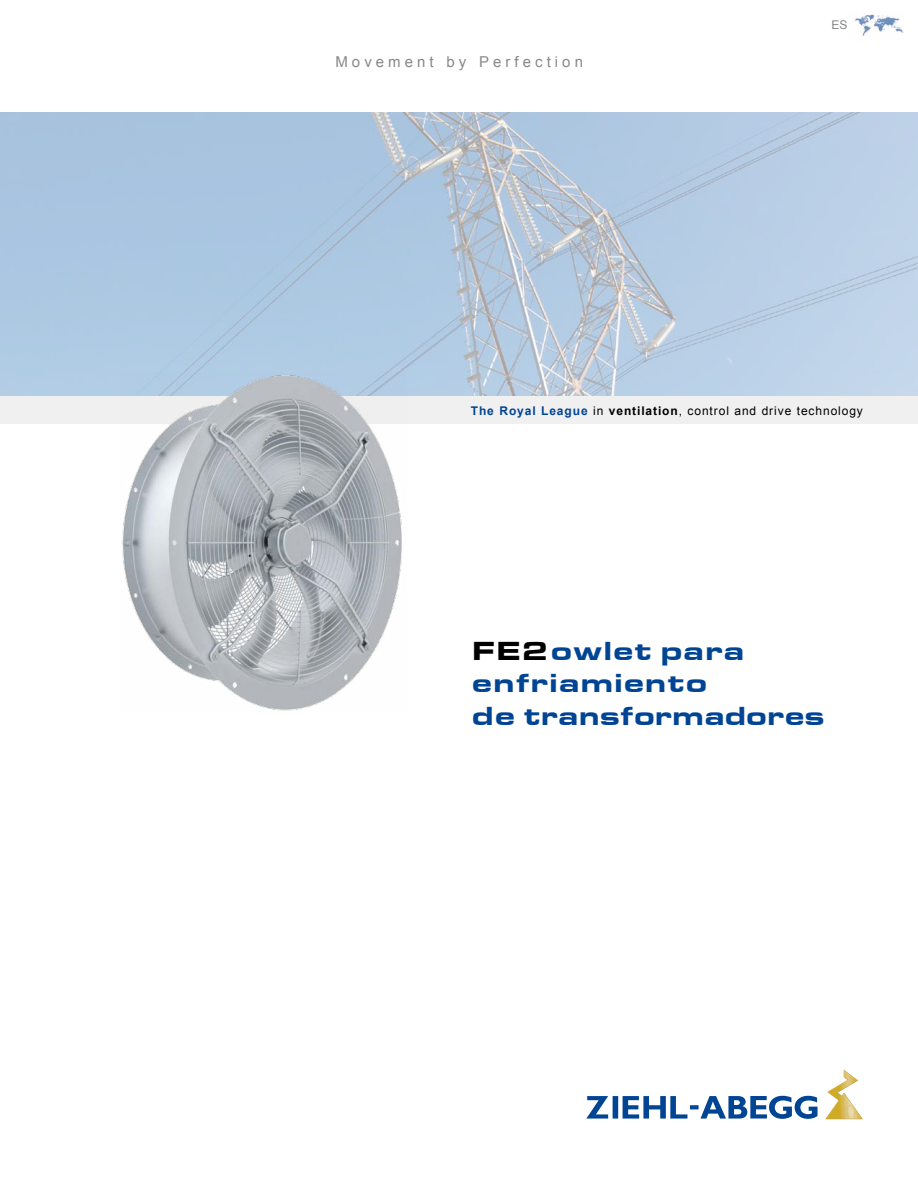
<style>
.page{position:relative;width:918px;height:1188px;background:#fff}
.page>*{position:absolute;margin:0;border:0;box-sizing:border-box;transform-origin:0 0}
.t1{font:900 27px/32.4px "Eurostile Ext";letter-spacing:.025em;color:#004494}
.t2{font:15px "Arial";letter-spacing:.27em;color:#87888a}
.t3{font:12px "Arial";letter-spacing:.075em;color:#000}
.t4{font:12px "Arial";color:#87888a}
.s1{font-weight:700;color:#004494}
.s2{font-weight:700}
.s3{color:#000}
</style>
<div class="page">
<img style="left:0;top:112px;width:918px;height:284px">
<img style="left:855px;top:14px;width:49px;height:22px">
<div style="left:0;top:396px;width:918px;height:28px;background:#f0f0f1"></div>
<svg style="left:586px;top:1096px;width:232px;height:23px"></svg>
<svg style="left:825px;top:1070px;width:38px;height:50px"></svg>
<img style="left:120px;top:373px;width:287px;height:338px">
<p class="t2" style="left:335px;top:52px;width:249px">Movement by Perfection</p>
<p class="t4" style="left:831px;top:17px;width:18px">ES</p>
<p class="t3" style="left:471px;top:402px;width:394px"><span class="s1">The Royal League</span> in <span class="s2">ventilation</span>, control and drive technology</p>
<h1 class="t1" style="left:472px;top:633px;width:354px"><span class="s3">FE2</span>owlet para enfriamiento<br>de transformadores</h1>
</div>
